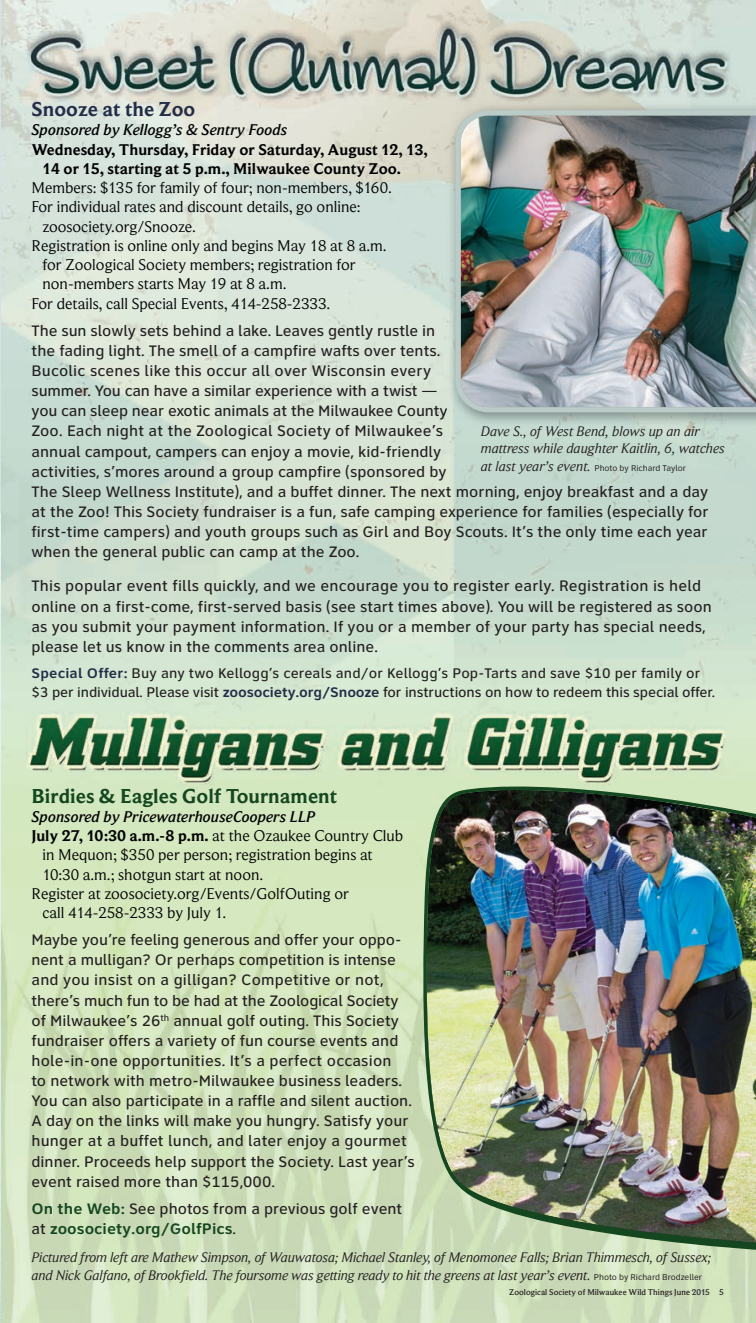
<style>
.page{position:relative;width:756px;height:1323px;background:#fff}
.page>*{position:absolute;margin:0;border:0;box-sizing:border-box;transform-origin:0 0}
.t1{font:700 21px "Beaufort Pro";color:#144720}
.t2{font:700 21px "Beaufort Pro";color:#242d48}
.t3{font:16.1px "Beaufort Pro";color:#010203}
.t4{font:700 16.1px/19.2px "Beaufort Pro";color:#010203}
.t5{font:italic 500 16.1px "Beaufort Pro";color:#010203}
.t6{font:500 15.75px/20.1px "Clearview ADA";color:#231f20}
.t7{font:italic 14.35px/17.5px "Beaufort Pro";letter-spacing:-.01em;color:#231f20}
.t8{font:500 14.35px/19.2px "Clearview ADA";letter-spacing:-.01em;color:#231f20}
.t9{font:500 8.75px "Beaufort Pro";color:#231f20}
.t10{font:8.75px "Clearview ADA";color:#231f20}
.s1{font-weight:700;color:#242d48}
.s2{font-family:"Beaufort Pro";font-style:italic;font-size:14.35px}
.s3{font-weight:700}
.s4{font-weight:700;color:#144720}
.s5{font-family:"Clearview ADA";font-style:normal;font-size:8.75px}
</style>
<div class="page">
<img style="left:0;top:0;width:756px;height:1323px">
<img style="left:420px;top:776px;width:336px;height:472px">
<img style="left:444px;top:99px;width:312px;height:332px">
<img style="left:456px;top:110px;width:33px;height:302px">
<svg style="left:0;top:0;width:1px;height:513px"></svg>
<h1 class="t2" style="left:32px;top:102px;width:165px">Snooze at the Zoo</h1>
<p class="t5" style="left:32px;top:125px;width:257px">Sponsored by Kellogg’s &amp; Sentry Foods</p>
<p class="t4" style="left:42px;top:141px;width:387px;text-indent:-11px">Wednesday, Thursday, Friday or Saturday, August 12, 13,<br>14 or 15, starting at 5 p.m., Milwaukee County Zoo.</p>
<p class="t3" style="left:32px;top:182px;width:362px">Members: $135 for family of four; non-members, $160.</p>
<p class="t3" style="left:32px;top:202px;width:331px">For individual rates and discount details, go online:</p>
<p class="t3" style="left:42px;top:221px;width:155px">zoosociety.org/Snooze.</p>
<p class="t3" style="left:32px;top:240px;width:357px">Registration is online only and begins May 18 at 8 a.m.</p>
<p class="t3" style="left:42px;top:259px;width:315px">for Zoological Society members; registration for</p>
<p class="t3" style="left:42px;top:279px;width:246px">non-members starts May 19 at 8 a.m.</p>
<p class="t3" style="left:32px;top:298px;width:300px">For details, call Special Events, 414-258-2333.</p>
<p class="t6" style="left:32px;top:322px;width:679px">The sun slowly sets behind a lake. Leaves gently rustle in<br>the fading light. The smell of a campfire wafts over tents.<br>Bucolic scenes like this occur all over Wisconsin every<br>summer. You can have a similar experience with a twist —<br>you can sleep near exotic animals at the Milwaukee County<br>Zoo. Each night at the Zoological Society of Milwaukee’s<br>annual campout, campers can enjoy a movie, kid-friendly<br>activities, s’mores around a group campfire (sponsored by<br>The Sleep Wellness Institute), and a buffet dinner. The next morning, enjoy breakfast and a day at the Zoo! This Society fundraiser is a fun, safe camping experience for families (especially for first-time campers) and youth groups such as Girl and Boy Scouts. It’s the only time each year when the general public can camp at the Zoo.</p>
<p class="t6" style="left:32px;top:578px;width:682px">This popular event fills quickly, and we encourage you to register early. Registration is held online on a first-come, first-served basis (see start times above). You will be registered as soon as you submit your payment information. If you or a member of your party has special needs, please let us know in the comments area online.</p>
<p class="t8" style="left:32px;top:665px;width:685px"><span class="s1">Special Offer:</span> Buy any two Kellogg’s cereals and/or Kellogg’s Pop-Tarts and save $10 per family or $3 per individual. Please visit <span class="s1">zoosociety.org/Snooze</span> for instructions on how to redeem this special offer.</p>
<p class="t7" style="left:481px;top:424px;width:246px">Dave S., of West Bend, blows up an air mattress while daughter Kaitlin, 6, watches</p>
<p class="t10" style="left:481px;top:465px;width:207px"><span class="s2">at last year’s event.</span> Photo by Richard Taylor</p>
<h1 class="t1" style="left:32px;top:789px;width:307px">Birdies &amp; Eagles Golf Tournament</h1>
<p class="t5" style="left:32px;top:811px;width:285px">Sponsored by PricewaterhouseCoopers LLP</p>
<p class="t3" style="left:32px;top:830px;width:373px"><span class="s3">July 27, 10:30 a.m.-8 p.m.</span> at the Ozaukee Country Club</p>
<p class="t3" style="left:42px;top:850px;width:332px">in Mequon; $350 per person; registration begins at</p>
<p class="t3" style="left:42px;top:869px;width:222px">10:30 a.m.; shotgun start at noon.</p>
<p class="t3" style="left:31px;top:888px;width:319px">Register at zoosociety.org/Events/GolfOuting or</p>
<p class="t3" style="left:42px;top:907px;width:185px">call 414-258-2333 by July 1.</p>
<p class="t6" style="left:32px;top:932px;width:385px">Maybe you’re feeling generous and offer your oppo&shy;nent a mulligan? Or perhaps competition is intense and you insist on a gilligan? Competitive or not, there’s much fun to be had at the Zoological Society of Milwaukee’s 26<sup>th</sup> annual golf outing. This Society fundraiser offers a variety of fun course events and hole-in-one opportunities. It’s a perfect occasion<br>to network with metro-Milwaukee business leaders.<br>You can also participate in a raffle and silent auction.<br>A day on the links will make you hungry. Satisfy your hunger at a buffet lunch, and later enjoy a gourmet dinner. Proceeds help support the Society. Last year’s event raised more than $115,000.</p>
<p class="t6" style="left:32px;top:1200px;width:372px"><span class="s4">On the Web:</span> See photos from a previous golf event at <span class="s4">zoosociety.org/GolfPics</span>.</p>
<p class="t7" style="left:31px;top:1250px;width:681px">Pictured from left are Mathew Simpson, of Wauwatosa; Michael Stanley, of Menomonee Falls; Brian Thimmesch, of Sussex; and Nick Galfano, of Brookfield. The foursome was getting ready to hit the greens at last year’s event. <span class="s5">Photo by Richard Brodzeller</span></p>
<p class="t9" style="left:509px;top:1289px;width:216px">Zoological Society of Milwaukee Wild Things June 2015 5</p>
</div>
